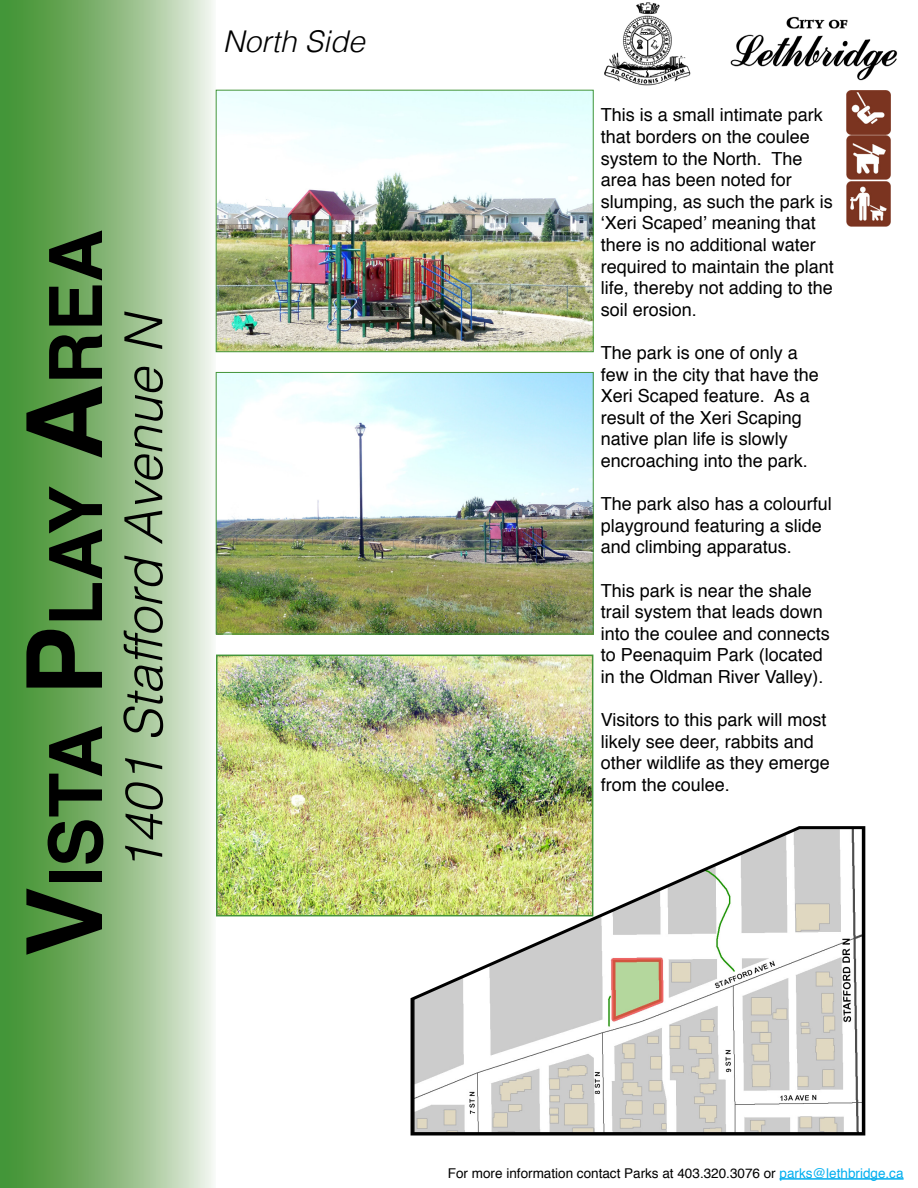
<style>
.page{position:relative;width:918px;height:1188px;background:#fff}
.page>*{position:absolute;margin:0;border:0;box-sizing:border-box;transform-origin:0 0}
.t1{font:700 73.5px "Helvetica";color:#000}
.t2{font:italic 300 52.5px "Helvetica";letter-spacing:-.005em;color:#000}
.t3{font:italic 300 30px "Helvetica";color:#000}
.t4{font:18px/21.6px "Helvetica";color:#000}
.t5{font:13.5px "Helvetica";color:#000}
.s1{font-size:105px}
.s2{color:#00aeef}
</style>
<div class="page">
<svg style="left:1px;top:1px;width:212px;height:1186px;background:#8bba7e"></svg>
<img style="left:604px;top:2px;width:294px;height:84px">
<hr style="left:780px;top:1178px;width:124px;height:2px;background:#00aeef">
<img style="left:219px;top:658px;width:371px;height:255px">
<div style="left:216px;top:655px;width:377px;height:261px;border:2px solid #439539"></div>
<img style="left:218px;top:92px;width:373px;height:258px">
<div style="left:216px;top:90px;width:377px;height:262px;border:1px solid #439539"></div>
<img style="left:218px;top:374px;width:373px;height:258px">
<div style="left:216px;top:372px;width:377px;height:262px;border:1px solid #439539"></div>
<svg style="left:408px;top:825px;width:458px;height:311px"></svg>
<img style="left:846px;top:90px;width:45px;height:90px">
<img style="left:846px;top:182px;width:45px;height:44px">
<h3 class="t3" style="left:223px;top:23px;width:144px">North Side</h3>
<h1 class="t1" style="left:17px;top:957px;width:729px;rotate:-90deg"><span class="s1">V</span>ista <span class="s1">P</span>lay <span class="s1">A</span>rea</h1>
<h2 class="t2" style="left:111px;top:873px;width:563px;rotate:-90deg">1401 Stafford Avenue N</h2>
<p class="t4" style="left:601px;top:105px;width:235px">This is a small intimate park that borders on the coulee system to the North. The area has been noted for slumping, as such the park is ‘Xeri Scaped’ meaning that there is no additional water required to maintain the plant life, thereby not adding to the soil erosion.</p>
<p class="t4" style="left:601px;top:342px;width:220px">The park is one of only a few in the city that have the<br>Xeri Scaped feature. As a result of the Xeri Scaping native plan life is slowly encroaching into the park.</p>
<p class="t4" style="left:601px;top:494px;width:233px">The park also has a colourful playground featuring a slide and climbing apparatus.</p>
<p class="t4" style="left:601px;top:580px;width:231px">This park is near the shale trail system that leads down into the coulee and connects to Peenaquim Park (located in the Oldman River Valley).</p>
<p class="t4" style="left:601px;top:710px;width:231px">Visitors to this park will most likely see deer, rabbits and other wildlife as they emerge from the coulee.</p>
<p class="t5" style="left:448px;top:1163px;width:457px">For more information contact Parks at 403.320.3076 or <span class="s2">parks@lethbridge.ca</span></p>
</div>
